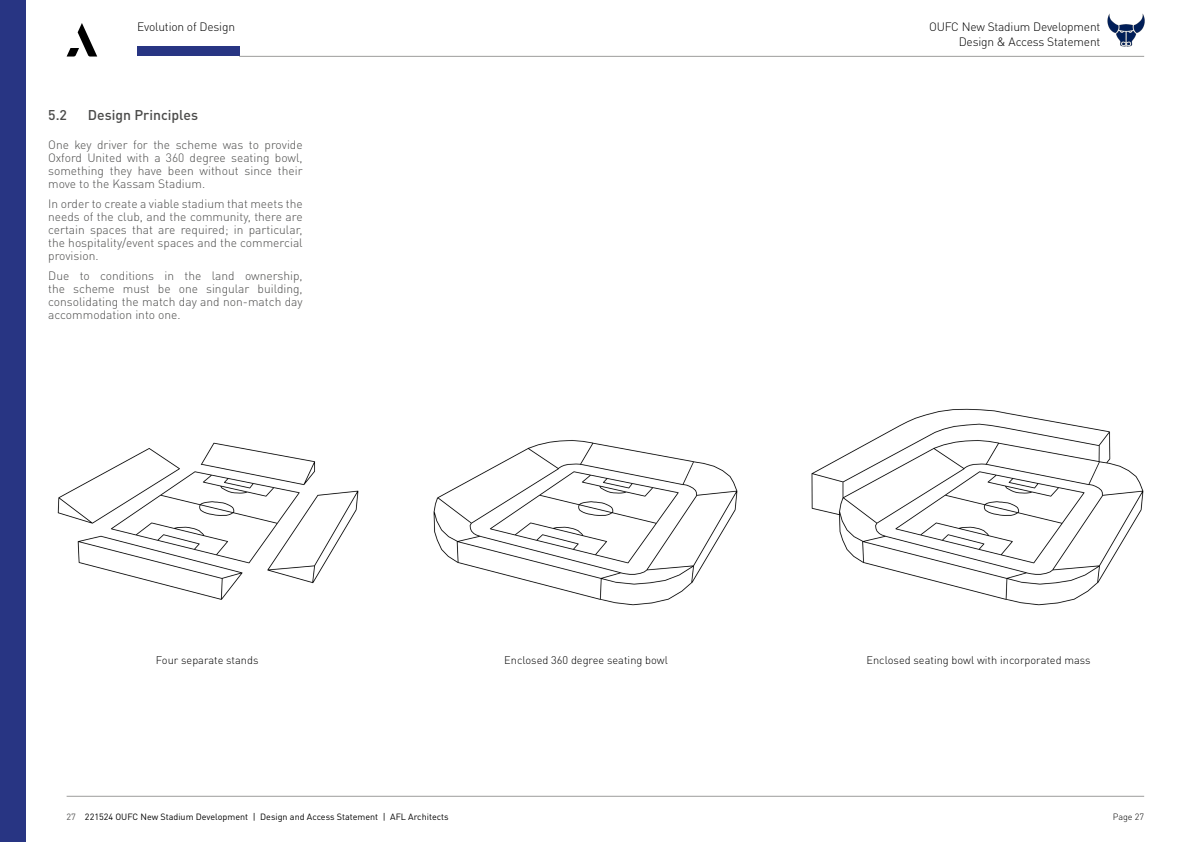
<style>
.page{position:relative;width:1191px;height:842px;background:#fff}
.page>*{position:absolute;margin:0;border:0;box-sizing:border-box;transform-origin:0 0}
.t1{font:500 14px "DINOT";color:#4a4a49}
.t2{font:300 12px/13px "DINOT";color:#4a4a49;text-align:justify}
.t3{font:300 12px/14.4px "DIN Pro";letter-spacing:-.015em;color:#000;text-align:right}
.t4{font:300 11px "DINOT";color:#000}
.t5{font:9px "DINOT";color:#000}
.t6{font:300 9px "DINOT";color:#000}
.s1{color:#575756}
</style>
<div class="page">
<div style="left:0;top:0;width:26px;height:842px;background:#283583"></div>
<hr style="left:67px;top:796px;width:1077px;height:1px;background:#9d9d9c">
<div style="left:137px;top:46px;width:102px;height:10px;background:#283583"></div>
<svg style="left:67px;top:23px;width:30px;height:34px"></svg>
<hr style="left:239px;top:56px;width:905px;height:1px;background:#9d9d9c">
<img style="left:1107px;top:14px;width:37px;height:33px">
<img style="left:57px;top:442px;width:302px;height:158px">
<img style="left:433px;top:440px;width:305px;height:166px">
<img style="left:811px;top:408px;width:333px;height:198px">
<p class="t3" style="left:137px;top:18px;width:99px">Evolution of Design</p>
<p class="t3" style="left:929px;top:19px;width:173px">OUFC New Stadium Development<br>Design &amp; Access Statement</p>
<p class="t1" style="left:48px;top:106px;width:20px">5.2</p>
<p class="t1" style="left:88px;top:106px;width:112px">Design Principles</p>
<p class="t2" style="left:48px;top:138px;width:256px">One key driver for the scheme was to provide Oxford United with a 360 degree seating bowl, something they have been without since their move to the Kassam Stadium.</p>
<p class="t2" style="left:48px;top:197px;width:256px">In order to create a viable stadium that meets the needs of the club, and the community, there are certain spaces that are required; in particular, the hospitality/event spaces and the commercial provision.</p>
<p class="t2" style="left:48px;top:269px;width:256px">Due to conditions in the land ownership, the scheme must be one singular building, consolidating the match day and non-match day accommodation into one.</p>
<p class="t4" style="left:156px;top:653px;width:104px">Four separate stands</p>
<p class="t4" style="left:504px;top:653px;width:165px">Enclosed 360 degree seating bowl</p>
<p class="t4" style="left:866px;top:653px;width:226px">Enclosed seating bowl with incorporated mass</p>
<p class="t5" style="left:67px;top:811px;width:383px"><span class="s1">27</span> 221524 OUFC New Stadium Development | Design and Access Statement | AFL Architects</p>
<p class="t6" style="left:1112px;top:811px;width:33px">Page 27</p>
</div>
